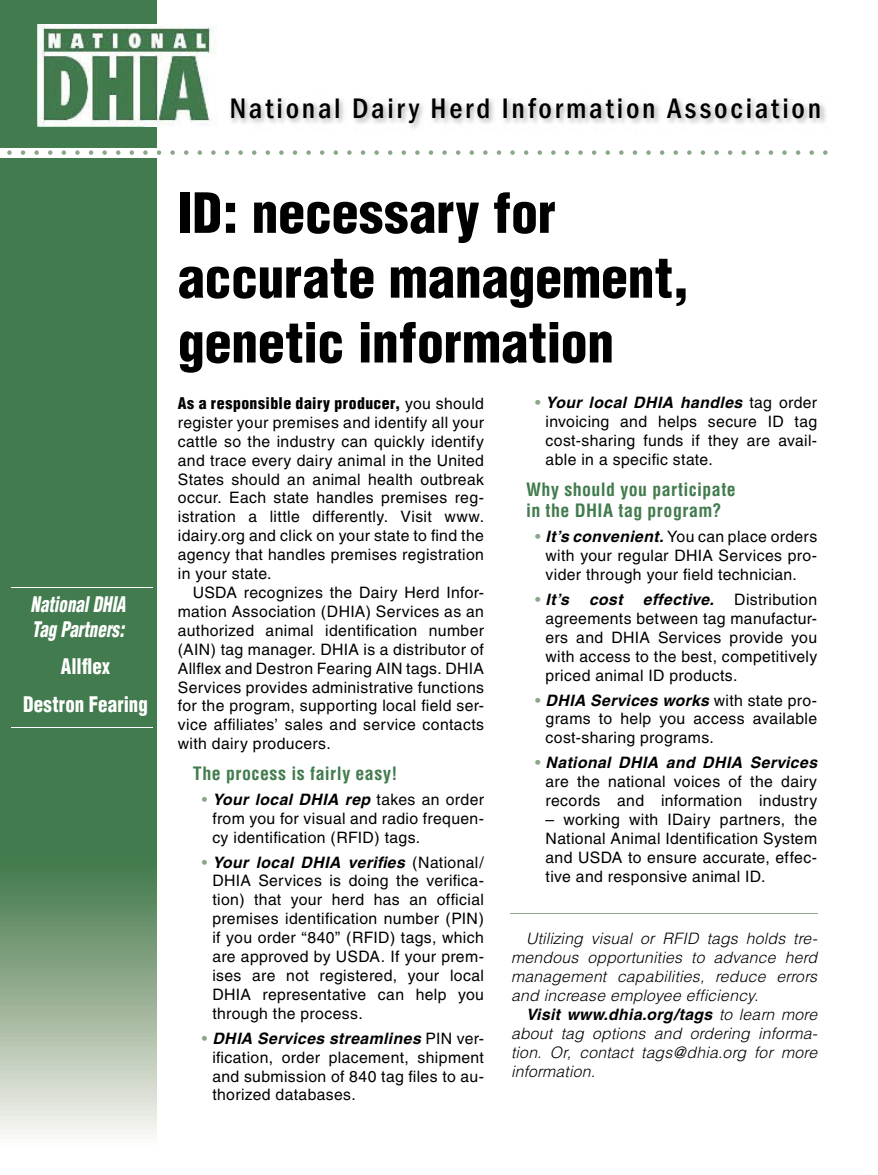
<style>
.page{position:relative;width:878px;height:1175px;background:#fff}
.page>*{position:absolute;margin:0;border:0;box-sizing:border-box;transform-origin:0 0}
.t1{font:900 condensed 54px/64.8px "Helvetica";letter-spacing:-.005em;color:#000}
.t2{font:700 29.25px "Franklin Gothic Cond";letter-spacing:.1em;color:#000}
.t3{font:italic 900 condensed 21px/25.2px "Helvetica";letter-spacing:.005em;color:#fff;scale:.8 1}
.t4{font:900 condensed 21px/37.2px "Helvetica";color:#fff;text-align:center;scale:.9 1}
.t5{font:700 condensed 18px/21.6px "Helvetica";letter-spacing:.02em;color:#427b4d}
.t6{font:15.75px/18.9px "Helvetica";letter-spacing:.02em;color:#000;text-align:justify}
.t7{font:italic 300 15.75px/18.9px "Helvetica";letter-spacing:.015em;color:#000;text-align:justify}
.t8{font:italic 700 15.75px "Helvetica";letter-spacing:.025em;color:#000}
.s1{font-weight:900;font-stretch:condensed}
.s2{color:#8ba789}
.s3{font-weight:700;font-style:italic}
.s4{font-weight:400;font-style:normal;color:#8ba789}
.s5{font-weight:700}
</style>
<div class="page">
<svg style="left:0;top:0;width:156px;height:1134px;background:#598960"></svg>
<hr style="left:11px;top:587px;width:142px;height:1px;background:#fff">
<hr style="left:11px;top:727px;width:142px;height:1px;background:#fff">
<img style="left:38px;top:24px;width:178px;height:102px">
<img style="left:230px;top:98px;width:596px;height:31px">
<div style="left:0;top:148px;width:852px;height:9px;background:#fff"></div>
<svg style="left:7px;top:150px;width:820px;height:5px"></svg>
<hr style="left:510px;top:912px;width:307px;height:1px;background:#8ba789">
<h3 class="t3" style="left:31px;top:591px;width:120px">National DHIA<br>Tag Partners:</h3>
<h3 class="t4" style="left:23px;top:648px;width:140px">Allflex<br>Destron Fearing</h3>
<h2 class="t2" style="left:230px;top:92px;width:593px">National Dairy Herd Information Association</h2>
<h1 class="t1" style="left:178px;top:180px;width:513px">ID: necessary for accurate management, genetic information</h1>
<p class="t6" style="left:178px;top:394px;width:308px"><span class="s1">As a responsible dairy producer,</span> you should register your premises and identify all your cattle so the industry can quickly identify and trace every dairy animal in the United States should an animal health outbreak occur. Each state handles premises reg&shy;istration a little differently. Visit www. idairy.org and click on your state to find the agency that handles premises registration in your state.</p>
<p class="t6" style="left:178px;top:583px;width:308px;text-indent:15px">USDA recognizes the Dairy Herd Infor&shy;mation Association (DHIA) Services as an authorized animal identification number (AIN) tag manager. DHIA is a distributor of Allflex and Destron Fearing AIN tags. DHIA Services provides administrative functions for the program, supporting local field ser&shy;vice affiliates’ sales and service contacts with dairy producers.</p>
<p class="t5" style="left:193px;top:762px;width:206px">The process is fairly easy!</p>
<p class="t6" style="left:212px;top:789px;width:273px;text-indent:-11px"><span class="s2">•</span> <span class="s3">Your local DHIA rep</span> takes an order from you for visual and radio frequen&shy;cy identification (RFID) tags.</p>
<p class="t6" style="left:212px;top:852px;width:273px;text-indent:-11px"><span class="s2">•</span> <span class="s3">Your local DHIA verifies</span> (National/ DHIA Services is doing the verifica&shy;tion) that your herd has an official premises identification number (PIN) if you order “840” (RFID) tags, which are approved by USDA. If your prem&shy;ises are not registered, your local DHIA representative can help you through the process.</p>
<p class="t6" style="left:212px;top:1028px;width:273px;text-indent:-11px"><span class="s2">•</span> <span class="s3">DHIA Services streamlines</span> PIN ver&shy;ification, order placement, shipment and submission of 840 tag files to au&shy;thorized databases.</p>
<p class="t6" style="left:545px;top:393px;width:273px;text-indent:-11px"><span class="s2">•</span> <span class="s3">Your local DHIA handles</span> tag order invoicing and helps secure ID tag cost-sharing funds if they are avail&shy;able in a specific state.</p>
<p class="t5" style="left:526px;top:478px;width:211px">Why should you participate in the DHIA tag program?</p>
<p class="t6" style="left:545px;top:527px;width:273px;text-indent:-11px"><span class="s2">•</span> <span class="s3">It’s convenient.</span> You can place orders with your regular DHIA Services pro&shy;vider through your field technician.</p>
<p class="t8" style="left:535px;top:590px;width:35px"><span class="s4">•</span> It’s</p>
<p class="t8" style="left:589px;top:590px;width:35px">cost</p>
<p class="t8" style="left:643px;top:590px;width:72px">effective.</p>
<p class="t6" style="left:545px;top:590px;width:273px;text-indent:189px">Distribution agreements between tag manufactur&shy;ers and DHIA Services provide you with access to the best, competitively priced animal ID products.</p>
<p class="t6" style="left:545px;top:690px;width:273px;text-indent:-11px"><span class="s2">•</span> <span class="s3">DHIA Services works</span> with state pro&shy;grams to help you access available cost-sharing programs.</p>
<p class="t6" style="left:545px;top:753px;width:273px;text-indent:-11px"><span class="s2">•</span> <span class="s3">National DHIA and DHIA Services </span>are the national voices of the dairy records and information industry</p>
<p class="t6" style="left:545px;top:810px;width:273px">– working with IDairy partners, the National Animal Identification System and USDA to ensure accurate, effec&shy;tive and responsive animal ID.</p>
<p class="t7" style="left:511px;top:929px;width:308px;text-indent:15px">Utilizing visual or RFID tags holds tre&shy;mendous opportunities to advance herd management capabilities, reduce errors and increase employee efficiency.</p>
<p class="t7" style="left:511px;top:1004px;width:308px;text-indent:15px"><span class="s5">Visit www.dhia.org/tags</span> to learn more about tag options and ordering informa&shy;tion. Or, contact tags@dhia.org for more information.</p>
</div>
